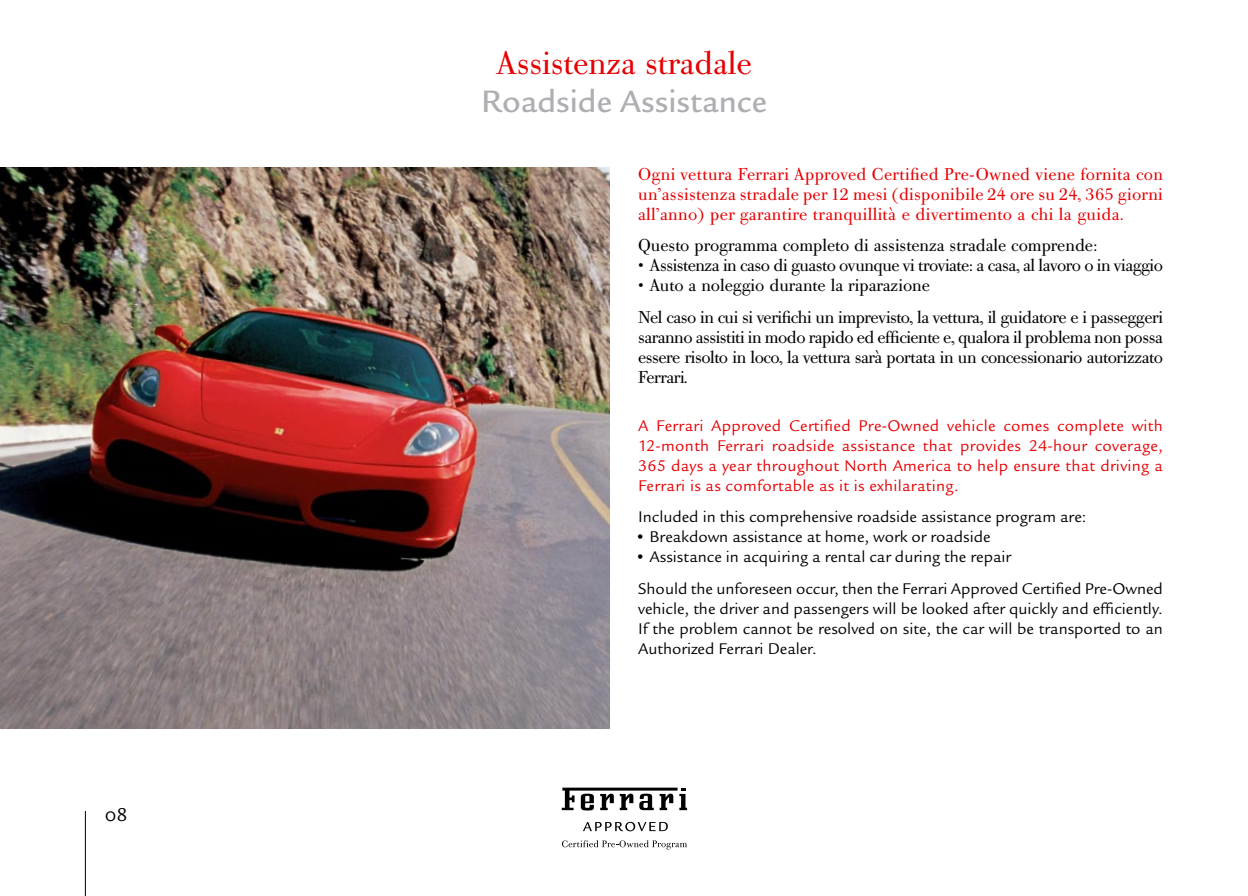
<style>
.page{position:relative;width:1248px;height:896px;background:#fff}
.page>*{position:absolute;margin:0;border:0;box-sizing:border-box;transform-origin:0 0}
.t1{font:32px "Bodoni Old Face BQ";color:#e60004}
.t2{font:500 32px "Legacy Sans EFOP";color:#aeafb2}
.t3{font:20px "Legacy Sans EFOP Book SC";color:#000}
.t4{font:17px/20px "Bodoni Old Face BQ";letter-spacing:-.025em;color:#000}
.t5{font:17px/20px "Bodoni Old Face BQ";letter-spacing:.02em;color:#e60004;text-align:justify}
.t6{font:17px "Bodoni Old Face BQ";color:#000}
.t7{font:16px/20px "Legacy Sans EFOP";color:#000}
.t8{font:16px/20px "Legacy Sans EFOP";letter-spacing:.02em;color:#e60004;text-align:justify}
</style>
<div class="page">
<img style="left:0;top:167px;width:609px;height:562px">
<hr style="left:85px;top:811px;width:1px;height:85px;background:#000">
<svg style="left:583px;top:822px;width:84px;height:9px"></svg>
<svg style="left:562px;top:840px;width:125px;height:9px"></svg>
<svg style="left:561px;top:787px;width:126px;height:23px"></svg>
<p class="t3" style="left:105px;top:802px;width:24px">08</p>
<h1 class="t1" style="left:496px;top:43px;width:257px">Assistenza stradale</h1>
<h1 class="t2" style="left:481px;top:82px;width:287px">Roadside Assistance</h1>
<p class="t5" style="left:638px;top:165px;width:526px">Ogni vettura Ferrari Approved Certified Pre-Owned viene fornita con un’assistenza stradale per 12 mesi (disponibile 24 ore su 24, 365 giorni all’anno) per garantire tranquillità e divertimento a chi la guida.</p>
<p class="t6" style="left:638px;top:235px;width:460px">Questo programma completo di assistenza stradale comprende:</p>
<p class="t4" style="left:638px;top:256px;width:526px">• Assistenza in caso di guasto ovunque vi troviate: a casa, al lavoro o in viaggio</p>
<p class="t4" style="left:638px;top:270px;width:526px;line-height:31.4px">• Auto a noleggio durante la riparazione<br>Nel caso in cui si verifichi un imprevisto, la vettura, il guidatore e i passeggeri</p>
<p class="t4" style="left:638px;top:327px;width:526px;text-align:justify">saranno assistiti in modo rapido ed efficiente e, qualora il problema non possa essere risolto in loco, la vettura sarà portata in un concessionario autorizzato Ferrari.</p>
<p class="t8" style="left:638px;top:416px;width:526px">A Ferrari Approved Certified Pre-Owned vehicle comes complete with 12-month Ferrari roadside assistance that provides 24-hour coverage, 365 days a year throughout North America to help ensure that driving a Ferrari is as comfortable as it is exhilarating.</p>
<p class="t7" style="left:638px;top:507px;width:450px">Included in this comprehensive roadside assistance program are:</p>
<p class="t7" style="left:638px;top:527px;width:354px">• Breakdown assistance at home, work or roadside</p>
<p class="t7" style="left:638px;top:541px;width:526px;line-height:31.4px">• Assistance in acquiring a rental car during the repair<br>Should the unforeseen occur, then the Ferrari Approved Certified Pre-Owned</p>
<p class="t7" style="left:638px;top:598px;width:526px;text-align:justify">vehicle, the driver and passengers will be looked after quickly and efficiently.<br>If the problem cannot be resolved on site, the car will be transported to an Authorized Ferrari Dealer.</p>
</div>
